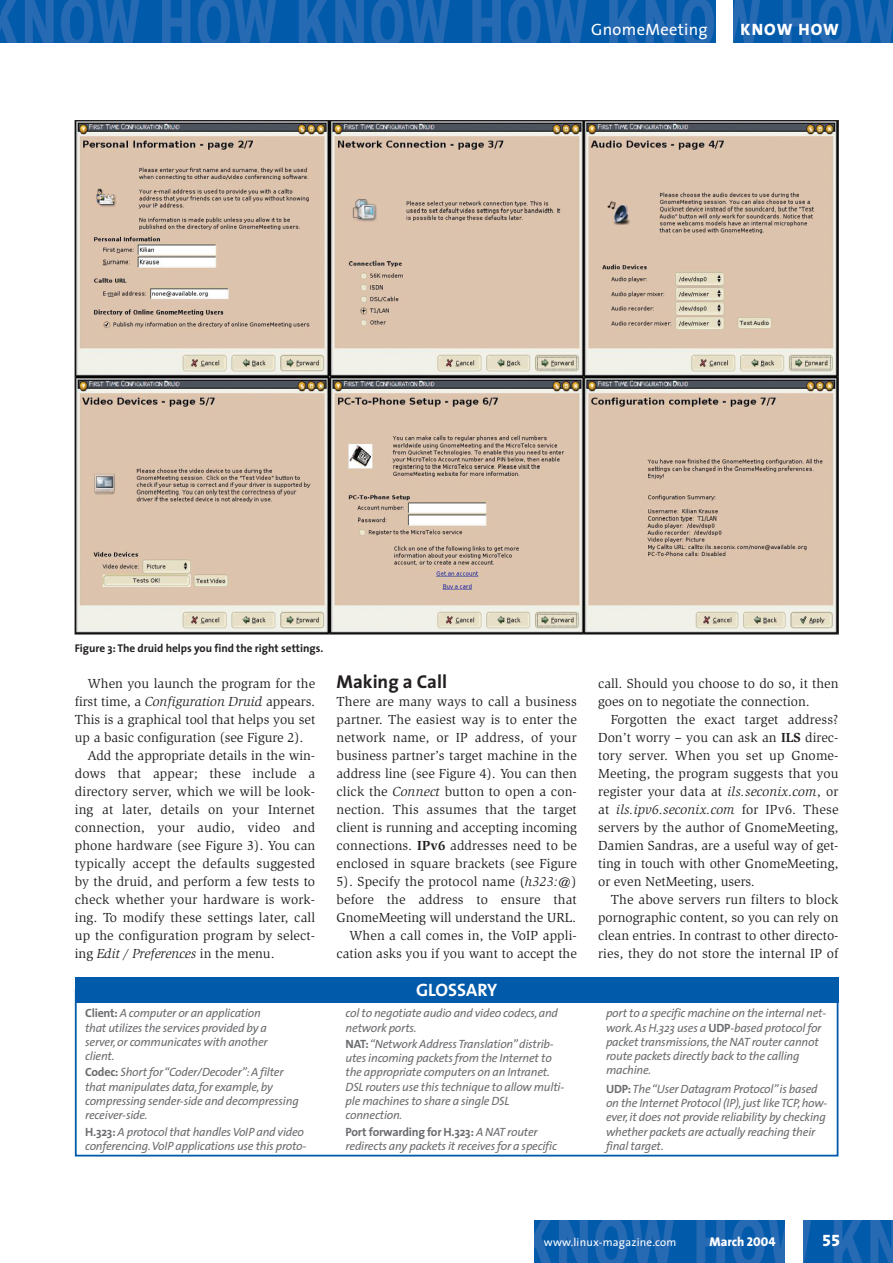
<style>
.page{position:relative;width:893px;height:1263px;background:#fff}
.page>*{position:absolute;margin:0;border:0;box-sizing:border-box;transform-origin:0 0}
.t1{font:700 18.75px "The Sans";color:#231f20}
.t2{font:18px "The Sans Bold Caps";color:#fff}
.t3{font:16.5px "The Sans";letter-spacing:.02em;color:#fff}
.t4{font:16.5px "The Sans Extra Bold Caps";letter-spacing:.07em;color:#fff}
.t5{font:16.5px "The Sans Extra Bold Expert";color:#fff}
.t6{font:13.5px/18px "Slimbach";letter-spacing:.005em;color:#231f20;text-align:justify}
.t7{font:italic 13.5px "Slimbach";color:#231f20}
.t8{font:800 12.75px "The Sans";color:#fff}
.t9{font:italic 12px/14.2px "The Sans";letter-spacing:-.02em;color:#6c6d70}
.t10{font:700 11.25px "The Sans";color:#231f20}
.t11{font:11.25px "The Sans";letter-spacing:.02em;color:#fff}
.s1{font-style:italic}
.s2{font-style:normal}
.s3{font-weight:700;font-style:normal}
.s4{font-weight:700}
.s5{font-family:"The Sans Extra Bold Caps";font-weight:400}
</style>
<div class="page">
<img style="left:534px;top:1220px;width:358px;height:43px">
<div style="left:785px;top:1220px;width:17px;height:43px;background:#fff"></div>
<img style="left:1px;top:0;width:891px;height:43px">
<hr style="left:0;top:0;width:1px;height:43px;background:#015aaa">
<div style="left:716px;top:0;width:16px;height:43px;background:#fff"></div>
<div style="left:75px;top:989px;width:763px;height:168px;border:2px solid #015aaa"></div>
<div style="left:75px;top:977px;width:763px;height:25px;background:#015aaa"></div>
<img style="left:77px;top:122px;width:759px;height:510px">
<p class="t3" style="left:591px;top:23px;width:118px">GnomeMeeting</p>
<p class="t4" style="left:740px;top:20px;width:100px">KNOW HOW</p>
<p class="t10" style="left:75px;top:644px;width:250px">Figure 3: The druid helps you find the right settings.</p>
<p class="t6" style="left:88px;top:676px;width:229px">When you launch the program for the</p>
<p class="t6" style="left:75px;top:694px;width:242px">first time, a <span class="s1">Configuration Druid</span> appears.</p>
<p class="t6" style="left:75px;top:712px;width:242px">This is a graphical tool that helps you set</p>
<p class="t6" style="left:75px;top:730px;width:230px">up a basic configuration (see Figure 2).</p>
<p class="t6" style="left:88px;top:748px;width:229px">Add the appropriate details in the win-</p>
<p class="t6" style="left:75px;top:766px;width:242px">dows that appear; these include a</p>
<p class="t6" style="left:75px;top:784px;width:242px">directory server, which we will be look-</p>
<p class="t6" style="left:75px;top:802px;width:242px">ing at later, details on your Internet</p>
<p class="t6" style="left:75px;top:820px;width:242px">connection, your audio, video and</p>
<p class="t6" style="left:75px;top:838px;width:242px">phone hardware (see Figure 3). You can</p>
<p class="t6" style="left:75px;top:856px;width:242px">typically accept the defaults suggested</p>
<p class="t6" style="left:75px;top:874px;width:242px">by the druid, and perform a few tests to</p>
<p class="t6" style="left:75px;top:892px;width:242px">check whether your hardware is work-</p>
<p class="t6" style="left:75px;top:910px;width:242px">ing. To modify these settings later, call</p>
<p class="t6" style="left:75px;top:928px;width:242px">up the configuration program by select-</p>
<p class="t7" style="left:75px;top:949px;width:201px"><span class="s2">ing</span> Edit / Preferences <span class="s2">in the menu.</span></p>
<p class="t9" style="left:85px;top:1007px;width:184px"><span class="s3">Client:</span> A computer or an application that utilizes the services provided by a server, or communicates with another client.</p>
<p class="t9" style="left:85px;top:1066px;width:215px"><span class="s3">Codec:</span> Short for “Coder/Decoder”: A filter that manipulates data, for example, by compressing sender-side and decompressing receiver-side.</p>
<p class="t9" style="left:85px;top:1125px;width:223px"><span class="s3">H.323:</span> A protocol that handles VoIP and video conferencing.VoIP applications use this proto-</p>
<h1 class="t1" style="left:336px;top:674px;width:112px">Making a Call</h1>
<p class="t6" style="left:336px;top:694px;width:242px;text-align:right">There are many ways to call a business partner. The easiest way is to enter the network name, or IP address, of your business partner’s target machine in the address line (see Figure 4). You can then click the <span class="s1">Connect</span> button to open a con&shy;nection. This assumes that the target client is running and accepting incoming connections. <span class="s4">IPv6</span> addresses need to be enclosed in square brackets (see Figure 5). Specify the protocol name (<span class="s1">h323:@</span>) before the address to ensure that GnomeMeeting will understand the URL.<br>When a call comes in, the VoIP appli&shy;cation asks you if you want to accept the</p>
<h2 class="t2" style="left:416px;top:980px;width:83px">GLOSSARY</h2>
<p class="t9" style="left:345px;top:1007px;width:214px">col to negotiate audio and video codecs, and network ports.</p>
<p class="t9" style="left:345px;top:1038px;width:220px"><span class="s3">NAT:</span>“Network Address Translation”distrib&shy;utes incoming packets from the Internet to the appropriate computers on an Intranet.<br>DSL routers use this technique to allow multi&shy;ple machines to share a single DSL connection.</p>
<p class="t9" style="left:345px;top:1125px;width:213px"><span class="s3">Port forwarding for H.323:</span> A NAT router redirects any packets it receives for a specific</p>
<p class="t6" style="left:598px;top:676px;width:242px">call. Should you choose to do so, it then goes on to negotiate the connection.</p>
<p class="t6" style="left:598px;top:712px;width:242px;text-indent:13px">Forgotten the exact target address?<br>Don’t worry – you can ask an <span class="s4">ILS</span> direc&shy;tory server. When you set up Gnome-Meeting, the program suggests that you register your data at <span class="s1">ils.seconix.com</span>, or at <span class="s1">ils.ipv6.seconix.com</span> for IPv6. These servers by the author of GnomeMeeting, Damien Sandras, are a useful way of get&shy;ting in touch with other GnomeMeeting, or even NetMeeting, users.</p>
<p class="t6" style="left:598px;top:892px;width:242px;text-indent:13px">The above servers run filters to block pornographic content, so you can rely on clean entries. In contrast to other directo&shy;ries, they do not store the internal IP of</p>
<p class="t9" style="left:606px;top:1007px;width:222px">port to a specific machine on the internal net&shy;work. As H.323 uses a <span class="s3">UDP</span>-based protocol for packet transmissions, the NAT router cannot route packets directly back to the calling machine.</p>
<p class="t9" style="left:606px;top:1083px;width:223px"><span class="s3">UDP:</span>The “User Datagram Protocol”is based on the Internet Protocol (IP), just like TCP, how&shy;ever, it does not provide reliability by checking whether packets are actually reaching their final target.</p>
<p class="t11" style="left:543px;top:1238px;width:134px">www.linux-magazine.com</p>
<p class="t8" style="left:709px;top:1237px;width:67px">March <span class="s5">2004</span></p>
<p class="t5" style="left:822px;top:1231px;width:20px">55</p>
</div>
